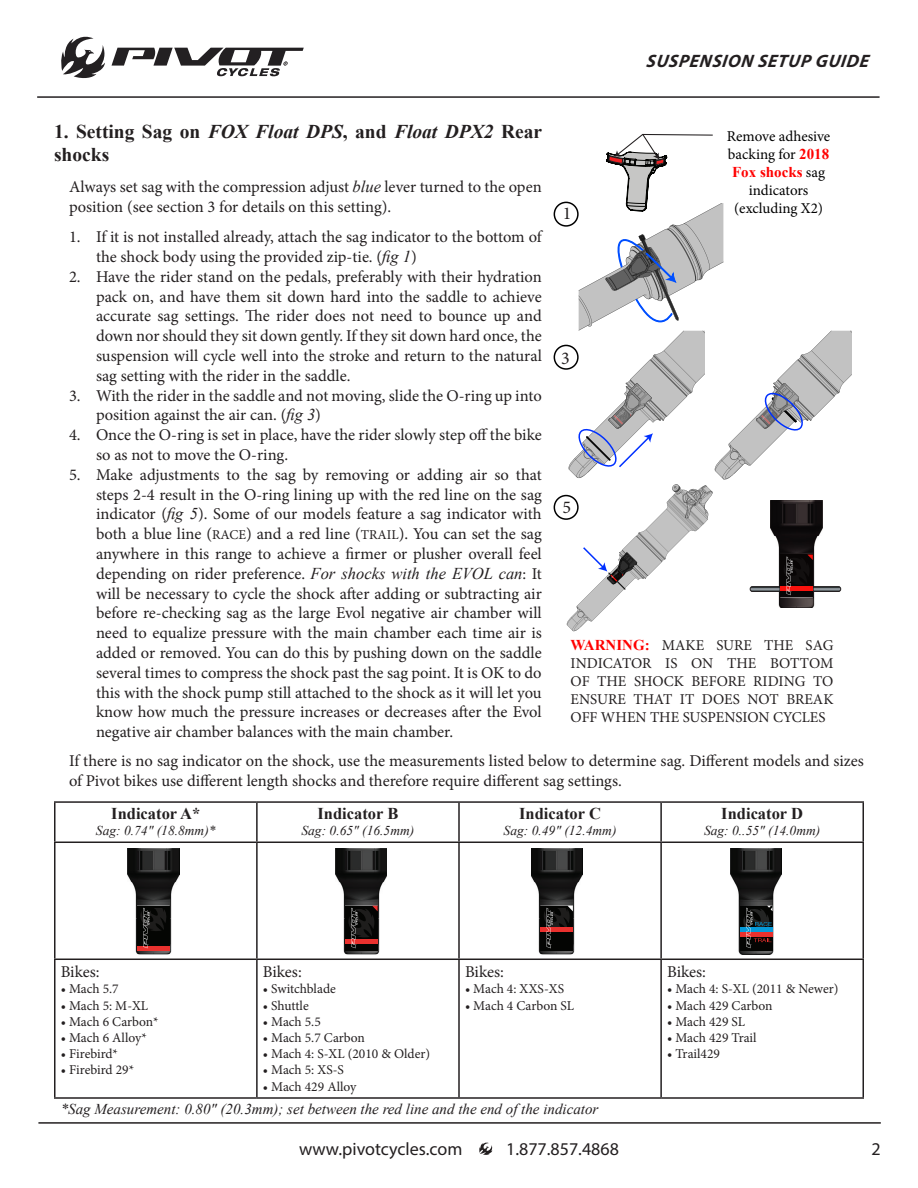
<style>
.page{position:relative;width:918px;height:1188px;background:#fff}
.page>*{position:absolute;margin:0;border:0;box-sizing:border-box;transform-origin:0 0}
.t1{font:700 19.5px/23.4px "Times New Roman";color:#231f20}
.t2{font:18px "Myriad Pro";color:#231f20}
.t3{font:italic 700 18px "Myriad Pro";color:#231f20}
.t4{font:18px "Minion Pro";color:#231f20}
.t5{font:16.5px/19.8px "Minion Pro";color:#231f20}
.t6{font:700 16.5px "Times New Roman";color:#231f20}
.t7{font:15px/18px "Minion Pro";color:#231f20;text-align:justify}
.t8{font:italic 15px "Times New Roman";color:#231f20}
.t9{font:15px/18px "Minion Pro";color:#000;text-align:center}
.t10{font:13.5px "Minion Pro";color:#231f20}
.t11{font:italic 13.5px "Times New Roman";color:#231f20}
.s1{font-style:italic}
.s2{font-family:"Times New Roman";font-style:italic}
.s3{font-size:13.5px}
.s4{font-family:"Times New Roman";font-weight:700;color:#f00}
</style>
<div class="page">
<svg style="left:112px;top:48px;width:192px;height:28px"></svg>
<svg style="left:61px;top:36px;width:44px;height:43px"></svg>
<hr style="left:37px;top:96px;width:843px;height:2px;background:#231f20">
<hr style="left:38px;top:1122px;width:843px;height:2px;background:#231f20">
<svg style="left:479px;top:1142px;width:14px;height:13px"></svg>
<div style="left:554px;top:202px;width:25px;height:25px;border:2px solid #000;border-radius:50%"></div>
<div style="left:554px;top:345px;width:25px;height:25px;border:2px solid #000;border-radius:50%"></div>
<div style="left:554px;top:495px;width:25px;height:25px;border:2px solid #000;border-radius:50%"></div>
<hr style="left:54px;top:801px;width:203px;height:2px;background:#231f20">
<hr style="left:54px;top:803px;width:2px;height:39px;background:#231f20">
<hr style="left:257px;top:801px;width:202px;height:2px;background:#231f20">
<hr style="left:256px;top:803px;width:2px;height:39px;background:#231f20">
<hr style="left:459px;top:801px;width:202px;height:2px;background:#231f20">
<hr style="left:458px;top:803px;width:2px;height:39px;background:#231f20">
<hr style="left:661px;top:801px;width:203px;height:2px;background:#231f20">
<hr style="left:660px;top:803px;width:2px;height:39px;background:#231f20">
<hr style="left:862px;top:803px;width:2px;height:39px;background:#231f20">
<hr style="left:54px;top:842px;width:203px;height:1px;background:#231f20">
<hr style="left:54px;top:843px;width:2px;height:116px;background:#231f20">
<hr style="left:257px;top:842px;width:202px;height:1px;background:#231f20">
<hr style="left:256px;top:843px;width:2px;height:116px;background:#231f20">
<hr style="left:459px;top:842px;width:202px;height:1px;background:#231f20">
<hr style="left:458px;top:843px;width:2px;height:116px;background:#231f20">
<hr style="left:661px;top:842px;width:203px;height:1px;background:#231f20">
<hr style="left:660px;top:843px;width:2px;height:116px;background:#231f20">
<hr style="left:862px;top:843px;width:2px;height:116px;background:#231f20">
<hr style="left:54px;top:959px;width:203px;height:1px;background:#231f20">
<hr style="left:54px;top:960px;width:2px;height:137px;background:#231f20">
<hr style="left:257px;top:959px;width:202px;height:1px;background:#231f20">
<hr style="left:256px;top:960px;width:2px;height:137px;background:#231f20">
<hr style="left:459px;top:959px;width:202px;height:1px;background:#231f20">
<hr style="left:458px;top:960px;width:2px;height:137px;background:#231f20">
<hr style="left:661px;top:959px;width:203px;height:1px;background:#231f20">
<hr style="left:660px;top:960px;width:2px;height:137px;background:#231f20">
<hr style="left:862px;top:960px;width:2px;height:137px;background:#231f20">
<hr style="left:54px;top:1097px;width:203px;height:2px;background:#231f20">
<hr style="left:257px;top:1097px;width:202px;height:2px;background:#231f20">
<hr style="left:459px;top:1097px;width:202px;height:2px;background:#231f20">
<hr style="left:661px;top:1097px;width:203px;height:2px;background:#231f20">
<img style="left:128px;top:849px;width:51px;height:105px">
<div style="left:137px;top:906px;width:33px;height:45px;background:#040503"></div>
<div style="left:137px;top:946px;width:33px;height:5px;background:#ea312e"></div>
<svg style="left:140px;top:908px;width:26px;height:40px"></svg>
<img style="left:336px;top:849px;width:51px;height:105px">
<div style="left:345px;top:906px;width:33px;height:45px;background:#040503"></div>
<div style="left:345px;top:939px;width:33px;height:5px;background:#ea312e"></div>
<svg style="left:348px;top:906px;width:30px;height:42px"></svg>
<img style="left:531px;top:849px;width:51px;height:105px">
<div style="left:540px;top:906px;width:33px;height:45px;background:#040503"></div>
<div style="left:541px;top:927px;width:32px;height:5px;background:#ea312e"></div>
<svg style="left:544px;top:906px;width:29px;height:42px"></svg>
<img style="left:731px;top:849px;width:51px;height:105px">
<div style="left:740px;top:906px;width:33px;height:44px;background:#040503"></div>
<div style="left:740px;top:932px;width:33px;height:5px;background:#ea312e"></div>
<div style="left:740px;top:927px;width:33px;height:5px;background:#069ad9"></div>
<svg style="left:743px;top:906px;width:30px;height:42px"></svg>
<svg style="left:567px;top:133px;width:285px;height:498px"></svg>
<p class="t3" style="left:646px;top:50px;width:227px">SUSPENSION SETUP GUIDE</p>
<p class="t1" style="left:54px;top:119px;width:490px">1. Setting Sag on <span class="s1">FOX Float DPS</span>, and <span class="s1">Float DPX2</span> Rear shocks</p>
<p class="t5" style="left:69px;top:177px;width:474px">Always set sag with the compression adjust <span class="s2">blue</span> lever turned to the open position (see section 3 for details on this setting).</p>
<p class="t5" style="left:96px;top:227px;width:447px;text-indent:-27px">1. If it is not installed already, attach the sag indicator to the bottom of the shock body using the provided zip-tie. (<span class="s2">fig 1</span>)</p>
<p class="t5" style="left:96px;top:267px;width:447px;text-align:justify;text-indent:-27px">2. Have the rider stand on the pedals, preferably with their hydration pack on, and have them sit down hard into the saddle to achieve accurate sag settings. The rider does not need to bounce up and down nor should they sit down gently. If they sit down hard once, the suspension will cycle well into the stroke and return to the natural sag setting with the rider in the saddle.</p>
<p class="t5" style="left:96px;top:385px;width:447px;text-indent:-27px">3. With the rider in the saddle and not moving, slide the O-ring up into position against the air can. (<span class="s2">fig 3</span>)</p>
<p class="t5" style="left:96px;top:425px;width:447px;text-indent:-27px">4. Once the O-ring is set in place, have the rider slowly step off the bike so as not to move the O-ring.</p>
<p class="t5" style="left:96px;top:465px;width:447px;text-align:justify;text-indent:-27px">5. Make adjustments to the sag by removing or adding air so that steps 2-4 result in the O-ring lining up with the red line on the sag indicator (<span class="s2">fig 5</span>). Some of our models feature a sag indicator with both a blue line (<span class="s3">RACE</span>) and a red line (<span class="s3">TRAIL</span>). You can set the sag anywhere in this range to achieve a firmer or plusher overall feel depending on rider preference. <span class="s2">For shocks with the EVOL can</span>: It will be necessary to cycle the shock after adding or subtracting air before re-checking sag as the large Evol negative air chamber will need to equalize pressure with the main chamber each time air is added or removed. You can do this by pushing down on the saddle several times to compress the shock past the sag point. It is OK to do this with the shock pump still attached to the shock as it will let you know how much the pressure increases or decreases after the Evol negative air chamber balances with the main chamber.</p>
<p class="t4" style="left:563px;top:201px;width:10px">1</p>
<p class="t4" style="left:561px;top:346px;width:10px">3</p>
<p class="t4" style="left:562px;top:495px;width:10px">5</p>
<p class="t9" style="left:727px;top:128px;width:105px">Remove adhesive</p>
<p class="t9" style="left:728px;top:146px;width:103px">backing for <span class="s4">2018</span></p>
<p class="t9" style="left:732px;top:164px;width:94px"><span class="s4">Fox shocks</span> sag indicators</p>
<p class="t9" style="left:734px;top:200px;width:91px">(excluding X2)</p>
<p class="t7" style="left:571px;top:636px;width:264px"><span class="s4">WARNING:</span> MAKE SURE THE SAG INDICATOR IS ON THE BOTTOM OF THE SHOCK BEFORE RIDING TO ENSURE THAT IT DOES NOT BREAK OFF WHEN THE SUSPENSION CYCLES</p>
<p class="t5" style="left:69px;top:751px;width:796px">If there is no sag indicator on the shock, use the measurements listed below to determine sag. Different models and sizes of Pivot bikes use different length shocks and therefore require different sag settings.</p>
<p class="t6" style="left:111px;top:802px;width:91px">Indicator A*</p>
<p class="t11" style="left:96px;top:822px;width:121px">Sag: 0.74" (18.8mm)*</p>
<p class="t6" style="left:318px;top:802px;width:82px">Indicator B</p>
<p class="t11" style="left:301px;top:822px;width:114px">Sag: 0.65" (16.5mm)</p>
<p class="t6" style="left:519px;top:802px;width:83px">Indicator C</p>
<p class="t11" style="left:504px;top:822px;width:114px">Sag: 0.49" (12.4mm)</p>
<p class="t6" style="left:721px;top:802px;width:83px">Indicator D</p>
<p class="t11" style="left:704px;top:822px;width:118px">Sag: 0..55" (14.0mm)</p>
<p class="t5" style="left:61px;top:962px;width:40px">Bikes:</p>
<p class="t10" style="left:61px;top:980px;width:59px">• Mach 5.7</p>
<p class="t10" style="left:61px;top:996px;width:89px">• Mach 5: M-XL</p>
<p class="t10" style="left:61px;top:1013px;width:99px">• Mach 6 Carbon*</p>
<p class="t10" style="left:61px;top:1029px;width:88px">• Mach 6 Alloy*</p>
<p class="t10" style="left:61px;top:1045px;width:59px">• Firebird*</p>
<p class="t10" style="left:61px;top:1061px;width:75px">• Firebird 29*</p>
<p class="t5" style="left:263px;top:962px;width:40px">Bikes:</p>
<p class="t10" style="left:263px;top:980px;width:75px">• Switchblade</p>
<p class="t10" style="left:263px;top:996px;width:47px">• Shuttle</p>
<p class="t10" style="left:263px;top:1013px;width:59px">• Mach 5.5</p>
<p class="t10" style="left:263px;top:1029px;width:104px">• Mach 5.7 Carbon</p>
<p class="t10" style="left:263px;top:1045px;width:169px">• Mach 4: S-XL (2010 &amp; Older)</p>
<p class="t10" style="left:263px;top:1061px;width:83px">• Mach 5: XS-S</p>
<p class="t10" style="left:263px;top:1077px;width:95px">• Mach 429 Alloy</p>
<p class="t5" style="left:465px;top:962px;width:40px">Bikes:</p>
<p class="t10" style="left:465px;top:980px;width:101px">• Mach 4: XXS-XS</p>
<p class="t10" style="left:465px;top:996px;width:111px">• Mach 4 Carbon SL</p>
<p class="t5" style="left:667px;top:962px;width:40px">Bikes:</p>
<p class="t10" style="left:667px;top:980px;width:173px">• Mach 4: S-XL (2011 &amp; Newer)</p>
<p class="t10" style="left:667px;top:996px;width:107px">• Mach 429 Carbon</p>
<p class="t10" style="left:667px;top:1013px;width:79px">• Mach 429 SL</p>
<p class="t10" style="left:667px;top:1029px;width:91px">• Mach 429 Trail</p>
<p class="t10" style="left:667px;top:1045px;width:54px">• Trail429</p>
<p class="t8" style="left:61px;top:1099px;width:539px">*Sag Measurement: 0.80" (20.3mm); set between the red line and the end of the indicator</p>
<p class="t2" style="left:299px;top:1138px;width:165px">www.pivotcycles.com</p>
<p class="t2" style="left:506px;top:1138px;width:114px">1.877.857.4868</p>
<p class="t2" style="left:872px;top:1138px;width:11px">2</p>
</div>
